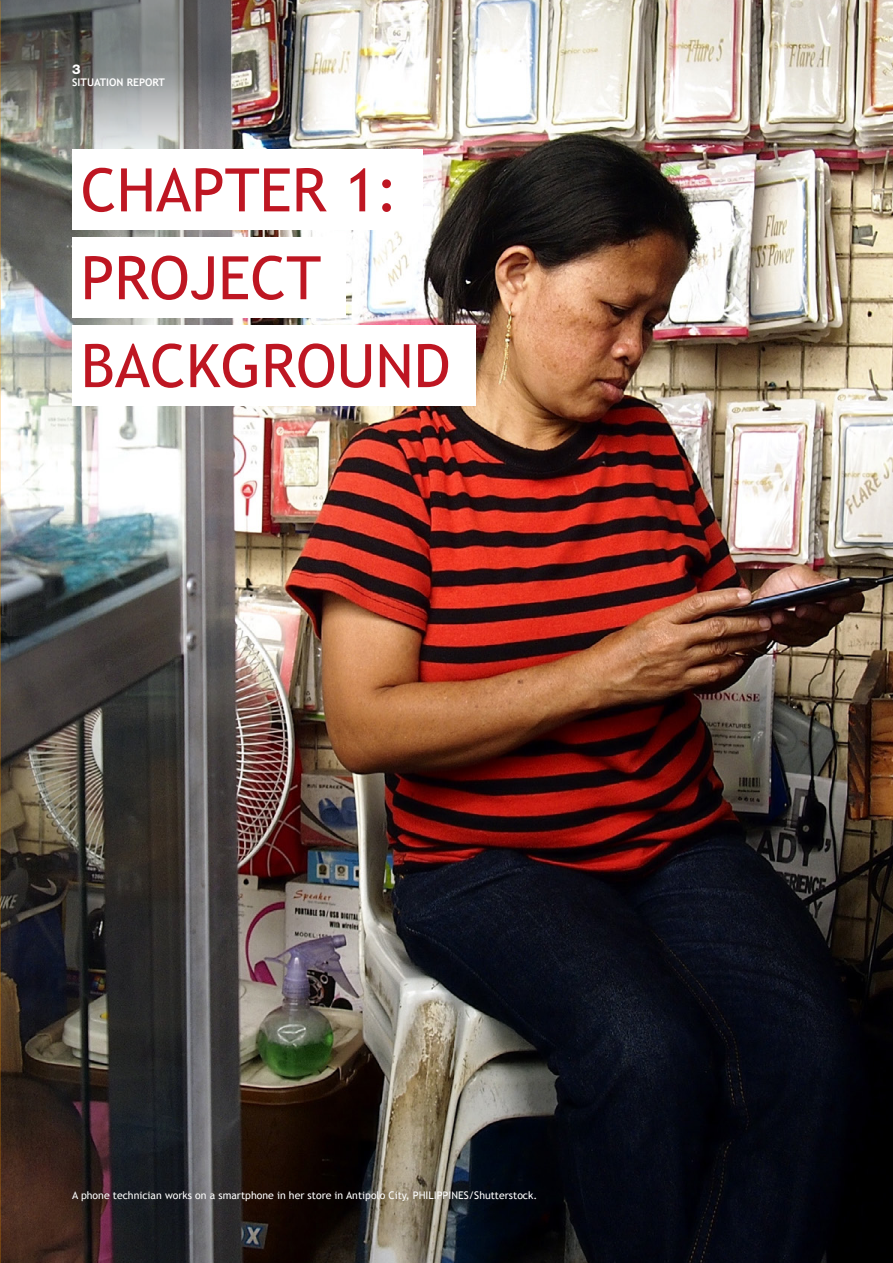
<style>
.page{position:relative;width:893px;height:1263px;background:#fff}
.page>*{position:absolute;margin:0;border:0;box-sizing:border-box;transform-origin:0 0}
.t1{font:60px/87.9px "Trebuchet MS";color:#be1622}
.t2{font:800 13.5px "Helvetica Neue";color:#fff}
.t3{font:10.5px "Trebuchet MS";color:#fff}
.t4{font:700 10.5px "Trebuchet MS";color:#fff}
</style>
<div class="page">
<img style="left:0;top:0;width:893px;height:1263px">
<svg style="left:0;top:0;width:231px;height:469px"></svg>
<div style="left:72px;top:149px;width:350px;height:81px;background:#fff"></div>
<div style="left:72px;top:237px;width:274px;height:80px;background:#fff"></div>
<div style="left:72px;top:325px;width:404px;height:80px;background:#fff"></div>
<p class="t2" style="left:72px;top:61px;width:10px">3</p>
<p class="t4" style="left:72px;top:76px;width:94px">SITUATION REPORT</p>
<h1 class="t1" style="left:81px;top:147px;width:371px">CHAPTER 1:<br>PROJECT<br>BACKGROUND</h1>
<p class="t3" style="left:72px;top:1189px;width:466px">A phone technician works on a smartphone in her store in Antipolo City, PHILIPPINES/Shutterstock.</p>
</div>
